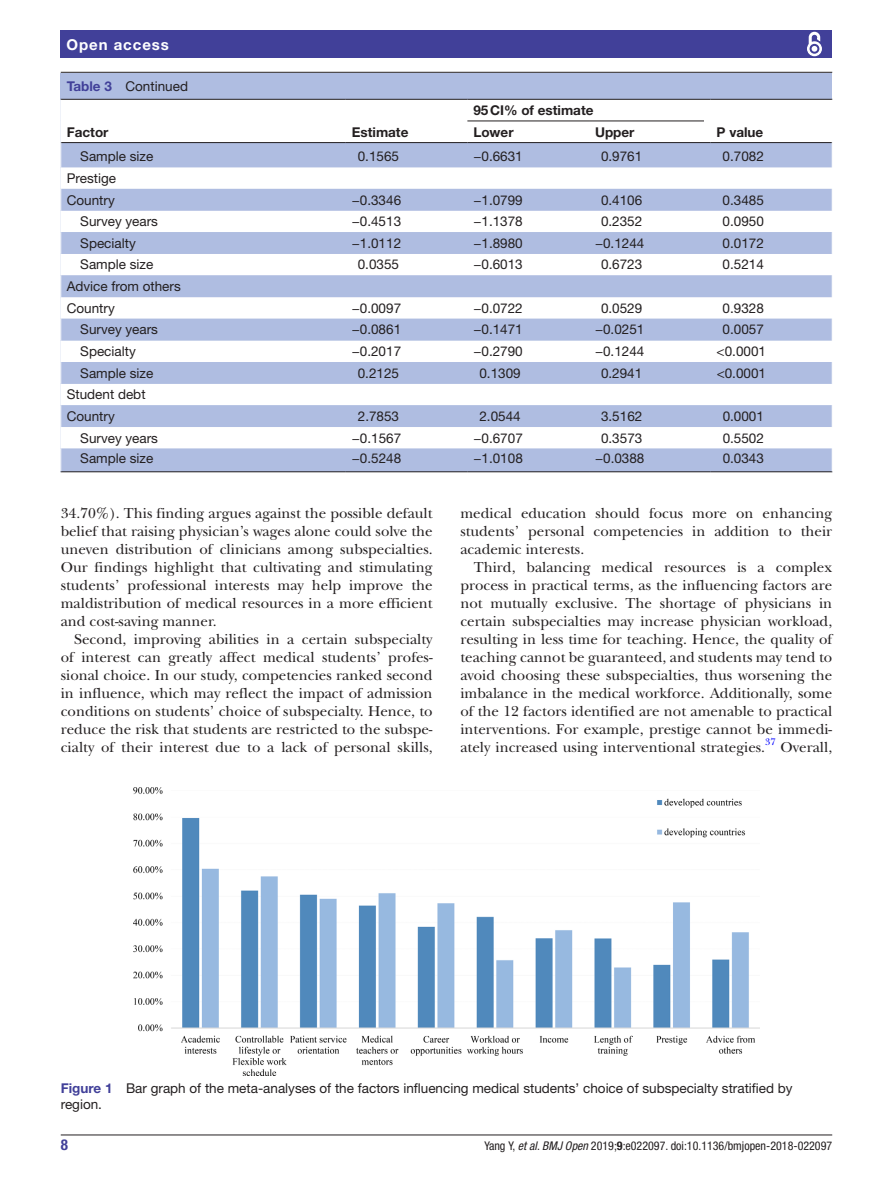
<style>
.page{position:relative;width:893px;height:1191px;background:#fff}
.page>*{position:absolute;margin:0;border:0;box-sizing:border-box;transform-origin:0 0}
.t1{font:15px/18px "New Baskerville";color:#231f20;text-align:justify}
.t2{font:700 15px "Helvetica Neue LT Std";letter-spacing:.065em;color:#fff}
.t3{font:700 condensed 15px "Helvetica Neue LT Std";color:#414099}
.t4{font:13.5px/21.6px "Helvetica Neue LT Std";color:#231f20}
.t5{font:700 13.5px/21.6px "Helvetica Neue LT Std";color:#231f20}
.t6{font:condensed 12px "Helvetica Neue LT Std";color:#231f20}
.s1{font-weight:700;color:#414099}
.s2{font-style:italic}
.s3{font-weight:700}
</style>
<div class="page">
<hr style="left:61px;top:1134px;width:771px;height:1px;background:#231f20">
<div style="left:61px;top:31px;width:771px;height:27px;background:#414099"></div>
<svg style="left:807px;top:31px;width:15px;height:26px"></svg>
<div style="left:61px;top:91px;width:771px;height:381px;background:#afbde1"></div>
<div style="left:61px;top:100px;width:771px;height:42px;background:#fff"></div>
<svg style="left:61px;top:143px;width:771px;height:328px"></svg>
<hr style="left:61px;top:142px;width:285px;height:1px;background:#231f20">
<hr style="left:346px;top:142px;width:121px;height:1px;background:#231f20">
<hr style="left:711px;top:142px;width:121px;height:1px;background:#231f20">
<hr style="left:61px;top:99px;width:285px;height:1px;background:#231f20">
<hr style="left:346px;top:99px;width:121px;height:1px;background:#231f20">
<hr style="left:467px;top:99px;width:122px;height:1px;background:#231f20">
<hr style="left:589px;top:99px;width:122px;height:1px;background:#231f20">
<hr style="left:711px;top:99px;width:121px;height:1px;background:#231f20">
<hr style="left:467px;top:121px;width:122px;height:1px;background:#231f20">
<hr style="left:467px;top:142px;width:122px;height:1px;background:#231f20">
<hr style="left:589px;top:121px;width:122px;height:1px;background:#231f20">
<hr style="left:589px;top:142px;width:122px;height:1px;background:#231f20">
<hr style="left:61px;top:471px;width:285px;height:1px;background:#231f20">
<hr style="left:346px;top:471px;width:121px;height:1px;background:#231f20">
<hr style="left:467px;top:471px;width:122px;height:1px;background:#231f20">
<hr style="left:589px;top:471px;width:122px;height:1px;background:#231f20">
<hr style="left:711px;top:471px;width:121px;height:1px;background:#231f20">
<svg style="left:60px;top:100px;width:1px;height:371px"></svg>
<svg style="left:705px;top:119px;width:6px;height:4px"></svg>
<div style="left:61px;top:73px;width:771px;height:18px;background:#afbde1"></div>
<hr style="left:61px;top:72px;width:771px;height:1px;background:#231f20">
<img style="left:134px;top:787px;width:625px;height:288px">
<p class="t2" style="left:66px;top:35px;width:104px">Open access</p>
<p class="t4" style="left:67px;top:75px;width:123px"><span class="s1">Table 3</span> Continued</p>
<p class="t5" style="left:67px;top:121px;width:43px">Factor</p>
<p class="t5" style="left:352px;top:121px;width:58px">Estimate</p>
<p class="t5" style="left:473px;top:99px;width:122px">95CI% of estimate<br>Lower</p>
<p class="t5" style="left:595px;top:121px;width:41px">Upper</p>
<p class="t5" style="left:717px;top:121px;width:48px">P value</p>
<p class="t4" style="left:80px;top:145px;width:74px">Sample size</p>
<p class="t4" style="left:358px;top:145px;width:43px">0.1565</p>
<p class="t4" style="left:473px;top:145px;width:51px">−0.6631</p>
<p class="t4" style="left:601px;top:145px;width:43px">0.9761</p>
<p class="t4" style="left:723px;top:145px;width:43px">0.7082</p>
<p class="t4" style="left:67px;top:167px;width:51px">Prestige<br>Country</p>
<p class="t4" style="left:352px;top:189px;width:51px">−0.3346</p>
<p class="t4" style="left:473px;top:189px;width:51px">−1.0799</p>
<p class="t4" style="left:601px;top:189px;width:43px">0.4106</p>
<p class="t4" style="left:723px;top:189px;width:43px">0.3485</p>
<p class="t4" style="left:80px;top:210px;width:79px">Survey years</p>
<p class="t4" style="left:352px;top:210px;width:51px">−0.4513</p>
<p class="t4" style="left:473px;top:210px;width:51px">−1.1378</p>
<p class="t4" style="left:601px;top:210px;width:43px">0.2352</p>
<p class="t4" style="left:723px;top:210px;width:43px">0.0950</p>
<p class="t4" style="left:80px;top:232px;width:57px">Specialty</p>
<p class="t4" style="left:352px;top:232px;width:51px">−1.0112</p>
<p class="t4" style="left:473px;top:232px;width:51px">−1.8980</p>
<p class="t4" style="left:595px;top:232px;width:51px">−0.1244</p>
<p class="t4" style="left:723px;top:232px;width:43px">0.0172</p>
<p class="t4" style="left:80px;top:254px;width:74px">Sample size</p>
<p class="t4" style="left:358px;top:254px;width:43px">0.0355</p>
<p class="t4" style="left:473px;top:254px;width:51px">−0.6013</p>
<p class="t4" style="left:601px;top:254px;width:43px">0.6723</p>
<p class="t4" style="left:723px;top:254px;width:43px">0.5214</p>
<p class="t4" style="left:67px;top:275px;width:116px">Advice from others<br>Country</p>
<p class="t4" style="left:352px;top:297px;width:51px">−0.0097</p>
<p class="t4" style="left:473px;top:297px;width:51px">−0.0722</p>
<p class="t4" style="left:601px;top:297px;width:43px">0.0529</p>
<p class="t4" style="left:723px;top:297px;width:43px">0.9328</p>
<p class="t4" style="left:80px;top:319px;width:79px">Survey years</p>
<p class="t4" style="left:352px;top:319px;width:51px">−0.0861</p>
<p class="t4" style="left:473px;top:319px;width:51px">−0.1471</p>
<p class="t4" style="left:595px;top:319px;width:51px">−0.0251</p>
<p class="t4" style="left:723px;top:319px;width:43px">0.0057</p>
<p class="t4" style="left:80px;top:340px;width:57px">Specialty</p>
<p class="t4" style="left:352px;top:340px;width:51px">−0.2017</p>
<p class="t4" style="left:473px;top:340px;width:51px">−0.2790</p>
<p class="t4" style="left:595px;top:340px;width:51px">−0.1244</p>
<p class="t4" style="left:717px;top:340px;width:51px">&lt;0.0001</p>
<p class="t4" style="left:80px;top:362px;width:74px">Sample size</p>
<p class="t4" style="left:358px;top:362px;width:43px">0.2125</p>
<p class="t4" style="left:479px;top:362px;width:43px">0.1309</p>
<p class="t4" style="left:601px;top:362px;width:43px">0.2941</p>
<p class="t4" style="left:717px;top:362px;width:51px">&lt;0.0001</p>
<p class="t4" style="left:67px;top:383px;width:80px">Student debt<br>Country</p>
<p class="t4" style="left:358px;top:405px;width:43px">2.7853</p>
<p class="t4" style="left:479px;top:405px;width:43px">2.0544</p>
<p class="t4" style="left:601px;top:405px;width:43px">3.5162</p>
<p class="t4" style="left:723px;top:405px;width:43px">0.0001</p>
<p class="t4" style="left:80px;top:427px;width:79px">Survey years</p>
<p class="t4" style="left:352px;top:427px;width:51px">−0.1567</p>
<p class="t4" style="left:473px;top:427px;width:51px">−0.6707</p>
<p class="t4" style="left:601px;top:427px;width:43px">0.3573</p>
<p class="t4" style="left:723px;top:427px;width:43px">0.5502</p>
<p class="t4" style="left:80px;top:447px;width:74px">Sample size</p>
<p class="t4" style="left:352px;top:447px;width:51px">−0.5248</p>
<p class="t4" style="left:473px;top:447px;width:51px">−1.0108</p>
<p class="t4" style="left:595px;top:447px;width:51px">−0.0388</p>
<p class="t4" style="left:723px;top:447px;width:43px">0.0343</p>
<p class="t1" style="left:61px;top:504px;width:373px">34.70%). This finding argues against the possible default belief that raising physician’s wages alone could solve the uneven distribution of clinicians among subspecialties.<br>Our findings highlight that cultivating and stimulating students’ professional interests may help improve the maldistribution of medical resources in a more efficient and cost-saving manner.</p>
<p class="t1" style="left:61px;top:630px;width:373px;text-indent:14px">Second, improving abilities in a certain subspecialty of interest can greatly affect medical students’ profes&shy;sional choice. In our study, competencies ranked second in influence, which may reflect the impact of admission conditions on students’ choice of subspecialty. Hence, to reduce the risk that students are restricted to the subspe&shy;cialty of their interest due to a lack of personal skills,</p>
<p class="t1" style="left:460px;top:504px;width:373px">medical education should focus more on enhancing students’ personal competencies in addition to their academic interests.</p>
<p class="t1" style="left:460px;top:558px;width:373px;text-indent:13px">Third, balancing medical resources is a complex process in practical terms, as the influencing factors are not mutually exclusive. The shortage of physicians in certain subspecialties may increase physician workload, resulting in less time for teaching. Hence, the quality of teaching cannot be guaranteed, and students may tend to avoid choosing these subspecialties, thus worsening the imbalance in the medical workforce. Additionally, some of the 12 factors identified are not amenable to practical interventions. For example, prestige cannot be immedi&shy;ately increased using interventional strategies.<sup>37</sup> Overall,</p>
<p class="t4" style="left:61px;top:1080px;width:733px;line-height:16.2px"><span class="s1">Figure 1</span> Bar graph of the meta-analyses of the factors influencing medical students’ choice of subspecialty stratified by region.</p>
<p class="t3" style="left:61px;top:1135px;width:9px">8</p>
<p class="t6" style="left:484px;top:1138px;width:349px">Yang Y, <span class="s2">et al</span>. <span class="s2">BMJ Open</span> 2019;<span class="s3">9</span>:e022097. doi:10.1136/bmjopen-2018-022097</p>
</div>
